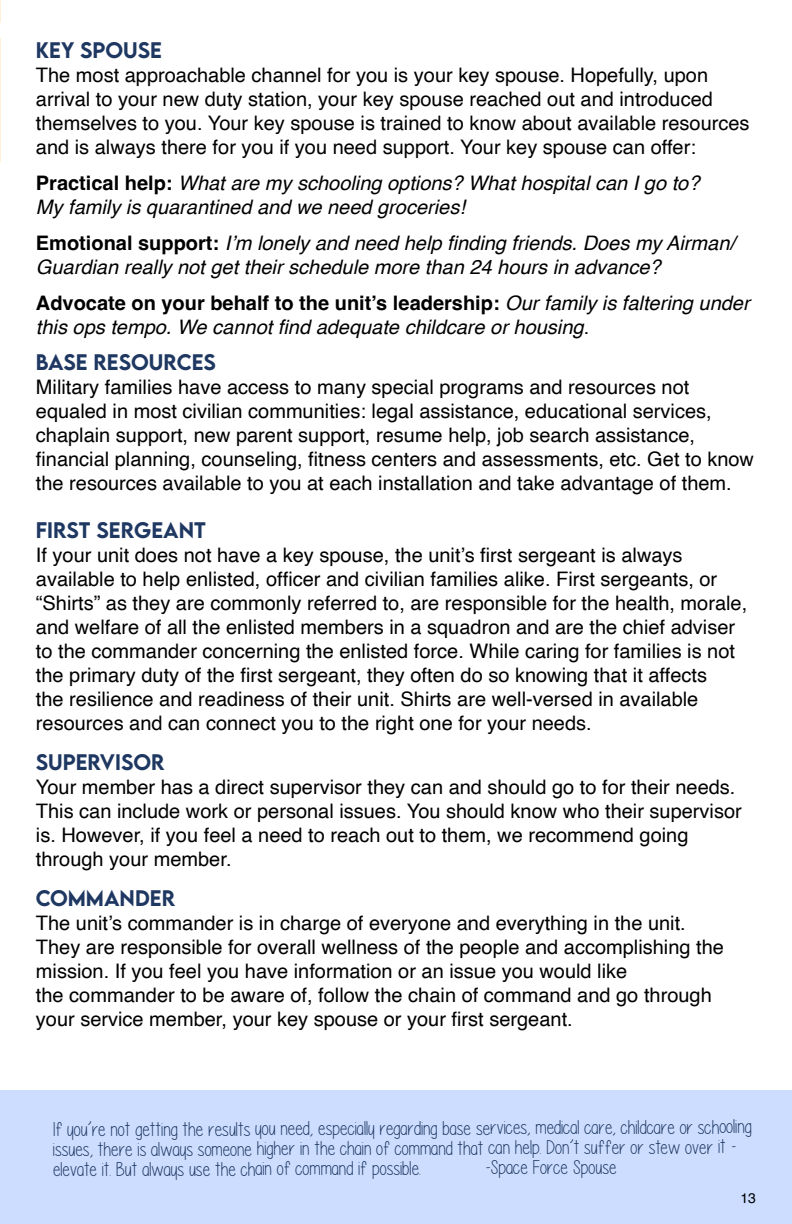
<style>
.page{position:relative;width:792px;height:1224px;background:#fff}
.page>*{position:absolute;margin:0;border:0;box-sizing:border-box;transform-origin:0 0}
.t1{font:20px/24px "Helvetica";color:#000}
.t2{font:italic 20px/24px "Helvetica";color:#000}
.t3{font:20px/20.4px "Please write me a song";color:#1f3862}
.t4{font:500 20px "LEMONMILK";color:#1f3862}
.t5{font:14px "Helvetica";color:#000}
.s1{font-weight:700;font-style:normal}
.s2{font-style:normal}
</style>
<div class="page">
<div style="left:0;top:1090px;width:792px;height:134px;background:#cdf"></div>
<p class="t4" style="left:36px;top:37px;width:85px">KEY SPOUSE</p>
<p class="t1" style="left:36px;top:64px;width:715px">The most approachable channel for you is your key spouse. Hopefully, upon arrival to your new duty station, your key spouse reached out and introduced themselves to you. Your key spouse is trained to know about available resources and is always there for you if you need support. Your key spouse can offer:</p>
<p class="t2" style="left:36px;top:172px;width:665px"><span class="s1">Practical help:</span> What are my schooling options? What hospital can I go to?<br>My family is quarantined and we need groceries!</p>
<p class="t2" style="left:36px;top:232px;width:701px"><span class="s1">Emotional support:</span> I’m lonely and need help finding friends. Does my Airman/<br>Guardian really not get their schedule more than 24 hours in advance?</p>
<p class="t2" style="left:36px;top:292px;width:715px"><span class="s1">Advocate on your behalf to the unit’s leadership:</span> Our family is faltering under this ops tempo. We cannot find adequate childcare or housing<span class="s2">.</span></p>
<p class="t4" style="left:36px;top:349px;width:181px">BASE RESOURCES</p>
<p class="t1" style="left:36px;top:376px;width:720px">Military families have access to many special programs and resources not equaled in most civilian communities: legal assistance, educational services, chaplain support, new parent support, resume help, job search assistance, financial planning, counseling, fitness centers and assessments, etc. Get to know the resources available to you at each installation and take advantage of them.</p>
<p class="t4" style="left:36px;top:517px;width:130px">FIRST SERGEANT</p>
<p class="t1" style="left:36px;top:544px;width:713px">If your unit does not have a key spouse, the unit’s first sergeant is always available to help enlisted, officer and civilian families alike. First sergeants, or “Shirts” as they are commonly referred to, are responsible for the health, morale, and welfare of all the enlisted members in a squadron and are the chief adviser to the commander concerning the enlisted force. While caring for families is not the primary duty of the first sergeant, they often do so knowing that it affects<br>the resilience and readiness of their unit. Shirts are well-versed in available resources and can connect you to the right one for your needs.</p>
<p class="t4" style="left:36px;top:749px;width:130px">SU PERVISOR</p>
<p class="t1" style="left:36px;top:776px;width:707px">Your member has a direct supervisor they can and should go to for their needs.<br>This can include work or personal issues. You should know who their supervisor is. However, if you feel a need to reach out to them, we recommend going through your member.</p>
<p class="t4" style="left:36px;top:885px;width:31px">COMMANDE</p>
<p class="t4" style="left:162px;top:885px;width:15px">R</p>
<p class="t1" style="left:36px;top:912px;width:690px">The unit’s commander is in charge of everyone and everything in the unit.<br>They are responsible for overall wellness of the people and accomplishing the mission. If you feel you have information or an issue you would like<br>the commander to be aware of, follow the chain of command and go through your service member, your key spouse or your first sergeant.</p>
<p class="t3" style="left:53px;top:1118px;width:700px">If you’re not getting the results you need, especially regarding base services, medical care, childcare or schooling issues, there is always someone higher in the chain of command that can help. Don’t suffer or stew over it - elevate it. But always use the chain of command if possible.</p>
<p class="t3" style="left:485px;top:1157px;width:133px">-Space Force Spouse</p>
<p class="t5" style="left:740px;top:1187px;width:17px">13</p>
</div>
